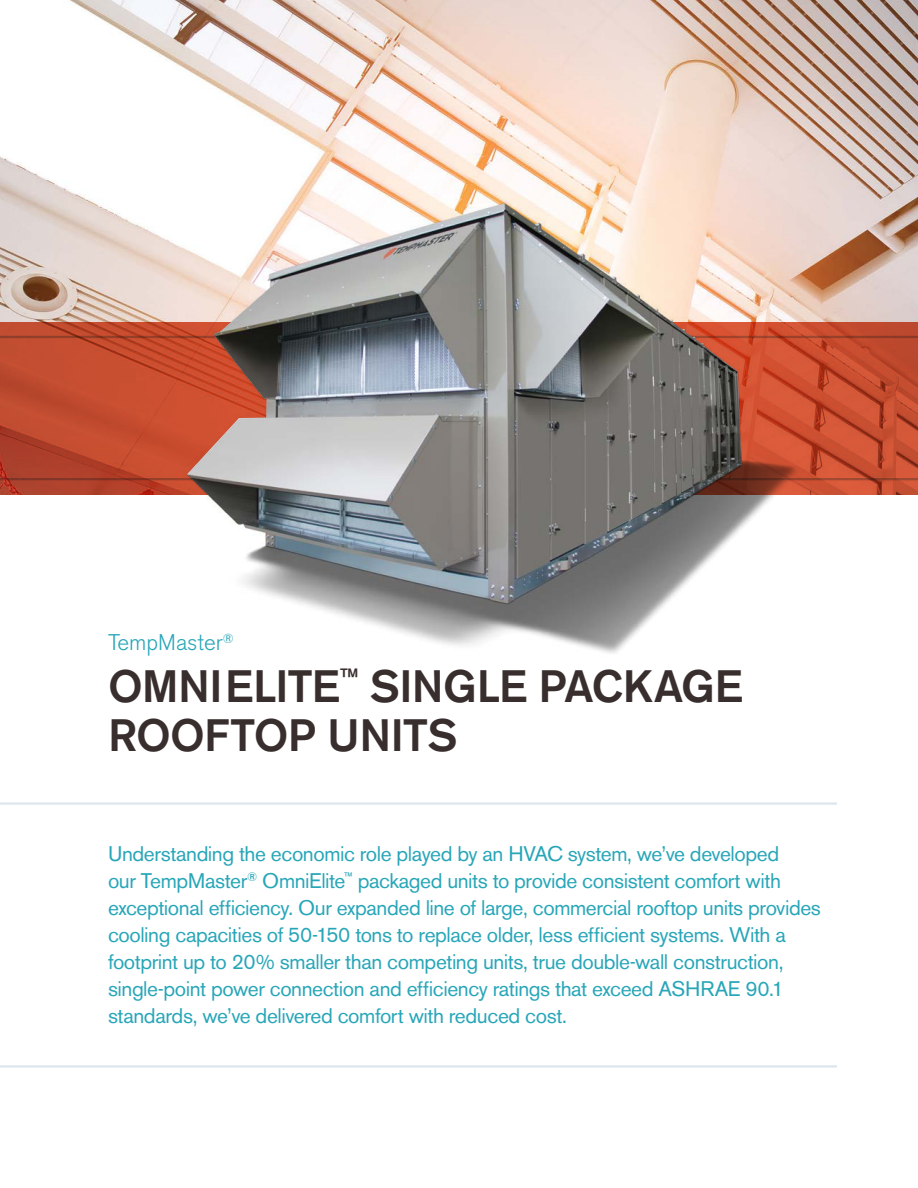
<style>
.page{position:relative;width:918px;height:1188px;background:#fff}
.page>*{position:absolute;margin:0;border:0;box-sizing:border-box;transform-origin:0 0}
.Main___Hed{font:500 45px/49.5px "Akzidenz Grotesk BE";letter-spacing:-.015em;color:#382e2d}
.YRK___Subhed{font:300 22.5px "Akzidenz Grotesk BE";color:#28a6b8}
.Main___Body_Copy{font:21px/27px "Akzidenz Grotesk BE";letter-spacing:-.02em;color:#28a6b8}
</style>
<div class="page">
<img style="left:0;top:0;width:918px;height:322px">
<svg style="left:0;top:322px;width:918px;height:172px;background:#c04a2e"></svg>
<hr style="left:0;top:478px;width:918px;height:2px;background:#dce6ee">
<hr style="left:0;top:336px;width:918px;height:2px;background:#dce6ee">
<img style="left:160px;top:190px;width:652px;height:463px">
<img style="left:187px;top:204px;width:554px;height:399px">
<hr style="left:0;top:802px;width:837px;height:3px;background:#dce6ee">
<hr style="left:0;top:1065px;width:837px;height:3px;background:#dce6ee">
<p class="YRK___Subhed" style="left:108px;top:630px;width:127px">TempMaster<sup>®</sup></p>
<p class="Main___Hed" style="left:108px;top:661px;width:636px">OMNIELITE<sup>™</sup> SINGLE PACKAGE<br>ROOFTOP UNITS</p>
<p class="Main___Body_Copy" style="left:108px;top:841px;width:715px">Understanding the economic role played by an HVAC system, we’ve developed<br>our TempMaster<sup>®</sup> OmniElite<sup>™</sup> packaged units to provide consistent comfort with exceptional efficiency. Our expanded line of large, commercial rooftop units provides cooling capacities of 50-150 tons to replace older, less efficient systems. With a footprint up to 20% smaller than competing units, true double-wall construction, single-point power connection and efficiency ratings that exceed ASHRAE 90.1 standards, we’ve delivered comfort with reduced cost.</p>
</div>
